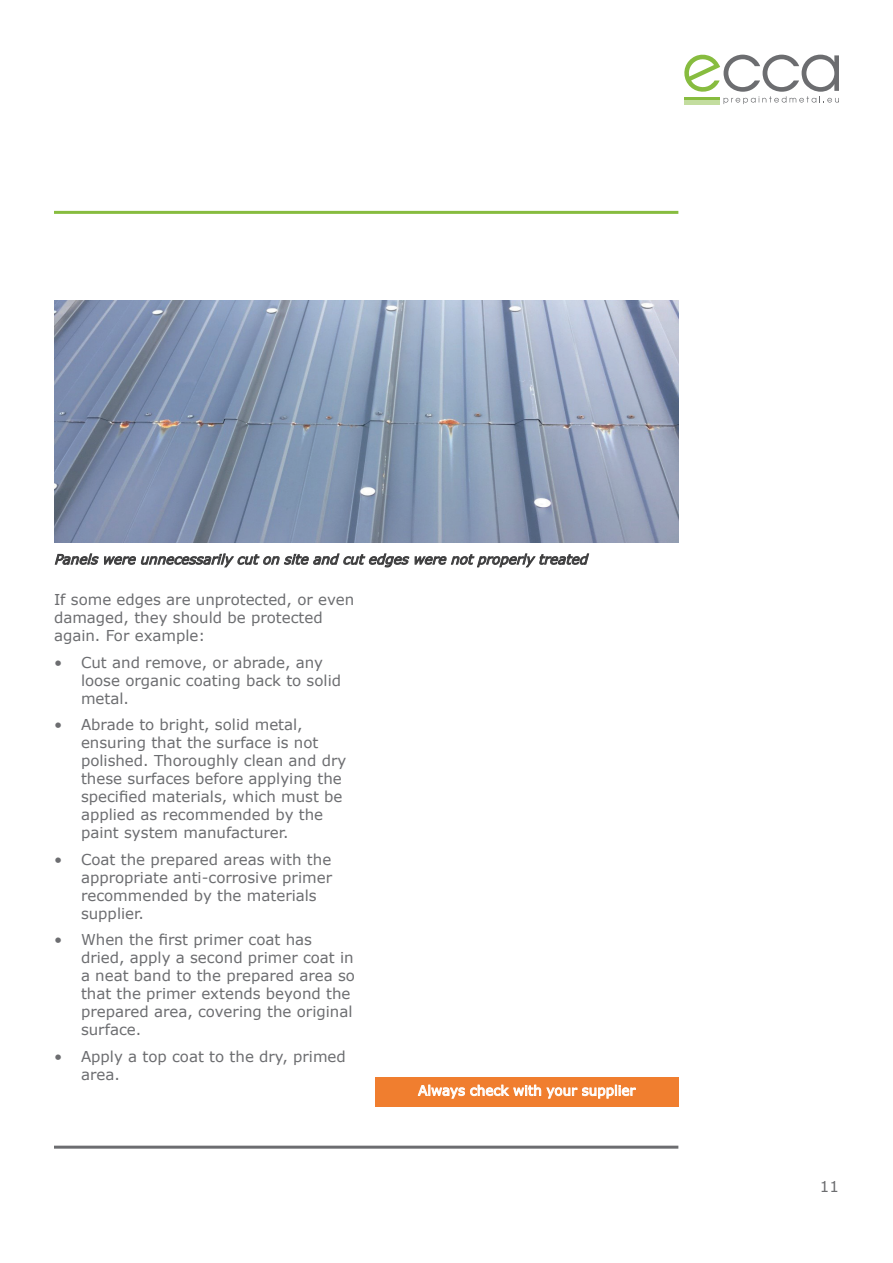
<style>
.page{position:relative;width:893px;height:1263px;background:#fff}
.page>*{position:absolute;margin:0;border:0;box-sizing:border-box;transform-origin:0 0}
.t1{font:15px/18px "Verdana";color:#6c6d70}
.t2{font:italic 13.5px "Verdana";color:#3e3e3f}
.t3{font:13.5px "Verdana";color:#fff}
</style>
<div class="page">
<hr style="left:54px;top:211px;width:624px;height:3px;background:#87bc3f">
<hr style="left:54px;top:1146px;width:624px;height:3px;background:#6c6d70">
<svg style="left:684px;top:54px;width:155px;height:50px"></svg>
<img style="left:54px;top:300px;width:624px;height:243px">
<svg style="left:55px;top:553px;width:534px;height:15px"></svg>
<div style="left:375px;top:1077px;width:303px;height:29px;background:#f07e2f"></div>
<svg style="left:418px;top:1084px;width:218px;height:15px"></svg>
<p class="t2" style="left:54px;top:550px;width:540px">Panelswereunnecessarilycutonsiteandcutedgeswerenotproperlytreated</p>
<p class="t1" style="left:54px;top:591px;width:302px">If some edges are unprotected, or even damaged, they should be protected again. For example:</p>
<p class="t1" style="left:81px;top:653px;width:262px;text-indent:-27px">• Cut and remove, or abrade, any loose organic coating back to solid metal.</p>
<p class="t1" style="left:81px;top:716px;width:267px;text-indent:-27px">• Abrade to bright, solid metal, ensuring that the surface is not polished. Thoroughly clean and dry these surfaces before applying the specified materials, which must be applied as recommended by the paint system manufacturer.</p>
<p class="t1" style="left:81px;top:850px;width:253px;text-indent:-27px">• Coat the prepared areas with the appropriate anti-corrosive primer recommended by the materials supplier.</p>
<p class="t1" style="left:81px;top:931px;width:275px;text-indent:-27px">• When the first primer coat has dried, apply a second primer coat in a neat band to the prepared area so that the primer extends beyond the prepared area, covering the original surface.</p>
<p class="t1" style="left:81px;top:1047px;width:266px;text-indent:-27px">• Apply a top coat to the dry, primed area.</p>
<p class="t3" style="left:418px;top:1081px;width:219px">Always check with your supplier</p>
<p class="t1" style="left:820px;top:1177px;width:21px">11</p>
</div>
